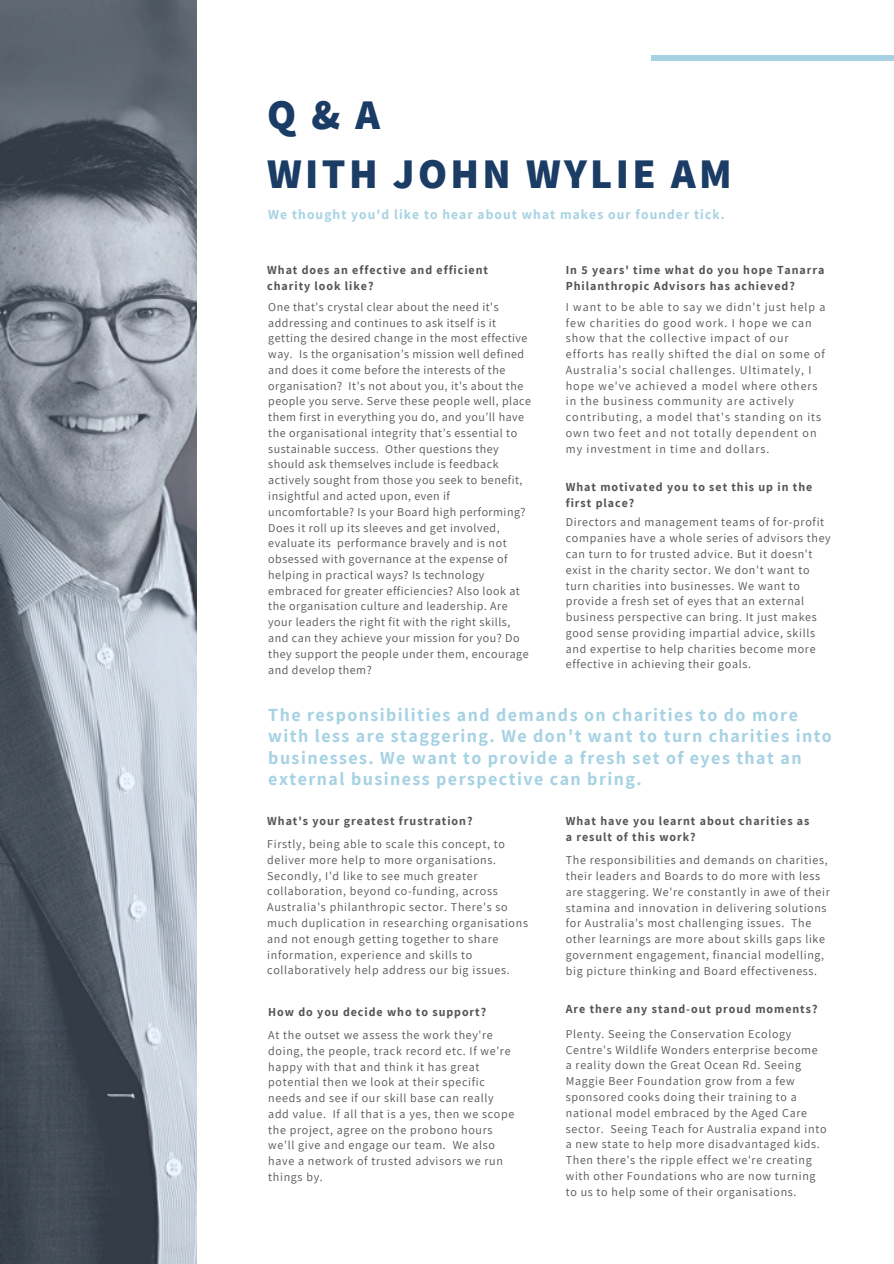
<style>
.page{position:relative;width:894px;height:1264px;background:#fff}
.page>*{position:absolute;margin:0;border:0;box-sizing:border-box;transform-origin:0 0}
.t1{font:800 42px/58.5px "Assistant";letter-spacing:.08em;color:#1b3c65}
.t2{font:700 18px/21.5px "Assistant";letter-spacing:.08em;color:#a6d2e3}
.t3{font:700 13.5px "Assistant";letter-spacing:.08em;color:#a6d2e3}
.t4{font:12px/15.8px "Assistant";letter-spacing:.055em;color:#545454}
.t5{font:12px/15.8px "Assistant";letter-spacing:.08em;color:#545454}
.t6{font:700 12px/15.8px "Assistant";letter-spacing:.08em;color:#545454}
</style>
<div class="page">
<img style="left:0;top:0;width:196px;height:1263px">
<div style="left:651px;top:55px;width:242px;height:5px;background:#a6d2e3"></div>
<h1 class="t1" style="left:267px;top:84px;width:466px">Q&amp;A<br>WITH JOHN WYLIE AM</h1>
<p class="t3" style="left:268px;top:205px;width:458px">We thought you'd like to hear about what makes our founder tick.</p>
<p class="t6" style="left:267px;top:261px;width:222px">What does an effective and efficient charity look like?</p>
<p class="t4" style="left:268px;top:298px;width:264px">One that's crystal clear about the need it's addressing and continues to ask itself is it getting the desired change in the most effective way. Is the organisation’s mission well defined and does it come before the interests of the organisation? It's not about you, it's about the people you serve. Serve these people well, place them first in everything you do, and you’ll have the organisational integrity that’s essential to sustainable success. Other questions they should ask themselves include is feedback actively sought from those you seek to benefit, insightful and acted upon, even if uncomfortable? Is your Board high performing?<br>Does it roll up its sleeves and get involved, evaluate its performance bravely and is not obsessed with governance at the expense of helping in practical ways? Is technology embraced for greater efficiencies? Also look at the organisation culture and leadership. Are your leaders the right fit with the right skills, and can they achieve your mission for you? Do they support the people under them, encourage and develop them?</p>
<p class="t6" style="left:565px;top:261px;width:260px">In 5 years' time what do you hope Tanarra<br>Philanthropic Advisors has achieved?</p>
<p class="t5" style="left:565px;top:298px;width:261px">I want to be able to say we didn't just help a few charities do good work. I hope we can show that the collective impact of our efforts has really shifted the dial on some of Australia's social challenges. Ultimately, I hope we've achieved a model where others in the business community are actively contributing, a model that's standing on its own two feet and not totally dependent on my investment in time and dollars.</p>
<p class="t6" style="left:565px;top:478px;width:248px">What motivated you to set this up in the first place?</p>
<p class="t4" style="left:565px;top:514px;width:266px">Directors and management teams of for-profit companies have a whole series of advisors they can turn to for trusted advice. But it doesn't exist in the charity sector. We don't want to turn charities into businesses. We want to provide a fresh set of eyes that an external business perspective can bring. It just makes good sense providing impartial advice, skills and expertise to help charities become more effective in achieving their goals.</p>
<h2 class="t2" style="left:268px;top:703px;width:565px">The responsibilities and demands on charities to do more with less are staggering. We don't want to turn charities into businesses. We want to provide a fresh set of eyes that an external business perspective can bring.</h2>
<p class="t6" style="left:267px;top:812px;width:207px">What's your greatest frustration?</p>
<p class="t4" style="left:267px;top:835px;width:262px">Firstly, being able to scale this concept, to deliver more help to more organisations.<br>Secondly, I'd like to see much greater collaboration, beyond co-funding, across Australia's philanthropic sector. There's so much duplication in researching organisations and not enough getting together to share information, experience and skills to collaboratively help address our big issues.</p>
<p class="t6" style="left:565px;top:812px;width:245px">What have you learnt about charities as a result of this work?</p>
<p class="t4" style="left:565px;top:852px;width:265px">The responsibilities and demands on charities, their leaders and Boards to do more with less are staggering. We're constantly in awe of their stamina and innovation in delivering solutions for Australia's most challenging issues. The other learnings are more about skills gaps like government engagement, financial modelling, big picture thinking and Board effectiveness.</p>
<p class="t6" style="left:268px;top:1004px;width:219px">How do you decide who to support?</p>
<p class="t6" style="left:565px;top:1001px;width:253px">Are there any stand-out proud moments?</p>
<p class="t4" style="left:268px;top:1026px;width:247px">At the outset we assess the work they're doing, the people, track record etc. If we're happy with that and think it has great potential then we look at their specific needs and see if our skill base can really add value. If all that is a yes, then we scope the project, agree on the probono hours we'll give and engage our team. We also have a network of trusted advisors we run things by.</p>
<p class="t4" style="left:565px;top:1025px;width:262px">Plenty. Seeing the Conservation Ecology Centre's Wildlife Wonders enterprise become a reality down the Great Ocean Rd. Seeing Maggie Beer Foundation grow from a few sponsored cooks doing their training to a national model embraced by the Aged Care sector. Seeing Teach for Australia expand into a new state to help more disadvantaged kids.<br>Then there's the ripple effect we're creating with other Foundations who are now turning to us to help some of their organisations.</p>
</div>
